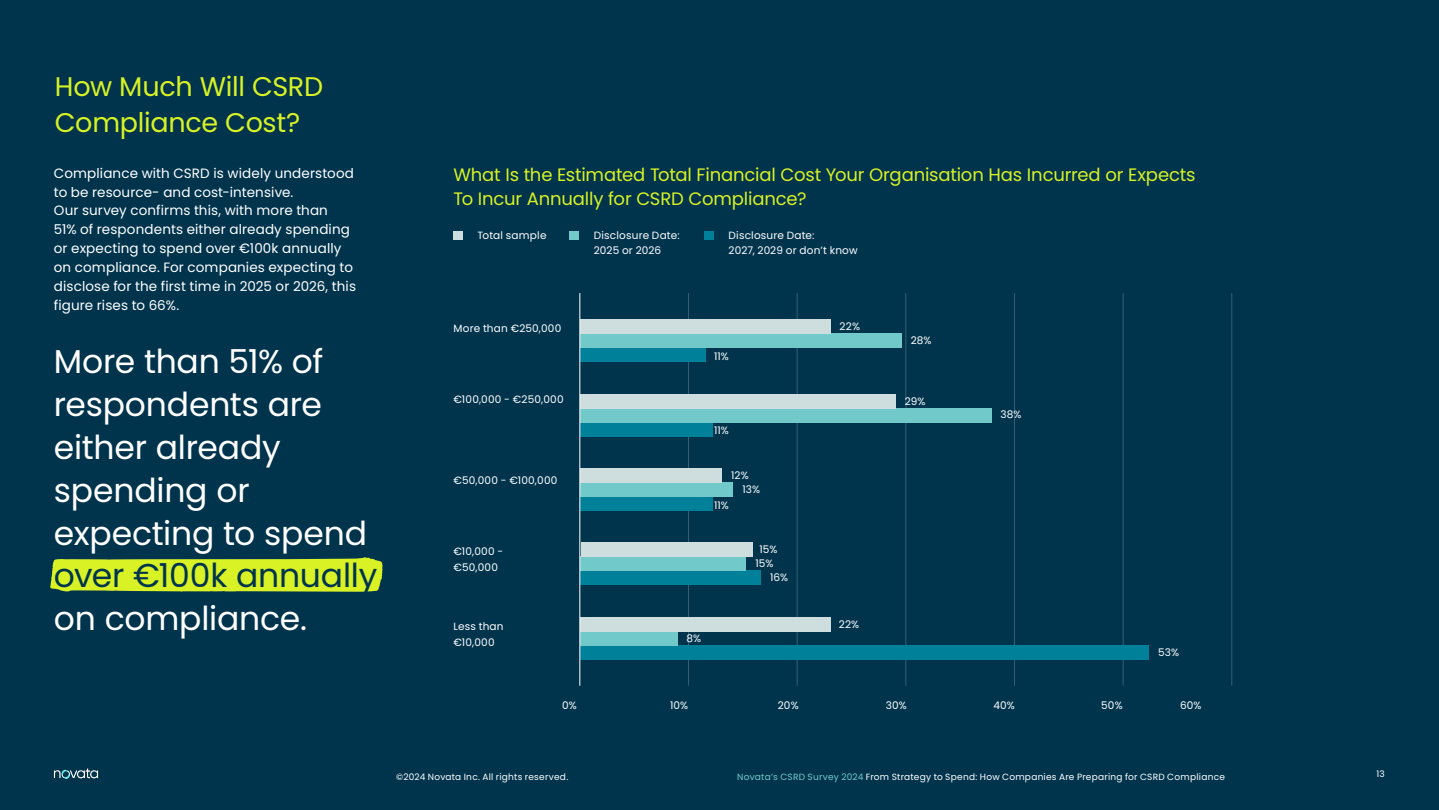
<style>
.page{position:relative;width:1439px;height:810px;background:#fff}
.page>*{position:absolute;margin:0;border:0;box-sizing:border-box;transform-origin:0 0}
.t1{font:33px/42.9px "Poppins";letter-spacing:-.005em;color:#fff}
.t2{font:33px "Poppins";letter-spacing:-.01em;color:#00344d}
.t3{font:27px/36px "Poppins";letter-spacing:-.01em;color:#d8f225}
.t4{font:18px/24px "Poppins";letter-spacing:-.01em;color:#d8f225}
.t5{font:13.5px/18.9px "Poppins";letter-spacing:.01em;color:#fff}
.t6{font:10.5px/14.7px "Poppins";letter-spacing:.015em;color:#fff}
.t7{font:9px "Poppins";letter-spacing:.025em;color:#fff}
.s1{color:#72c9ca}
</style>
<div class="page">
<div style="left:0;top:0;width:1438px;height:810px;background:#00344d"></div>
<svg style="left:50px;top:557px;width:332px;height:35px;background:#c3e028"></svg>
<div style="left:453px;top:231px;width:9px;height:9px;background:#cedddd"></div>
<div style="left:570px;top:231px;width:9px;height:9px;background:#72c9ca"></div>
<div style="left:704px;top:231px;width:9px;height:9px;background:#008099"></div>
<hr style="left:796px;top:293px;width:1px;height:393px;background:#b6c6cc">
<hr style="left:1122px;top:293px;width:1px;height:393px;background:#b6c6cc">
<hr style="left:688px;top:293px;width:1px;height:393px;background:#b6c6cc">
<hr style="left:1014px;top:293px;width:1px;height:393px;background:#b6c6cc">
<hr style="left:905px;top:293px;width:1px;height:393px;background:#b6c6cc">
<hr style="left:1231px;top:293px;width:1px;height:393px;background:#b6c6cc">
<div style="left:580px;top:348px;width:125px;height:14px;background:#008099"></div>
<div style="left:580px;top:334px;width:321px;height:14px;background:#72c9ca"></div>
<div style="left:580px;top:320px;width:250px;height:14px;background:#cedddd"></div>
<div style="left:580px;top:496px;width:133px;height:14px;background:#008099"></div>
<div style="left:580px;top:482px;width:153px;height:14px;background:#72c9ca"></div>
<div style="left:580px;top:468px;width:142px;height:14px;background:#cedddd"></div>
<div style="left:580px;top:422px;width:133px;height:14px;background:#008099"></div>
<div style="left:580px;top:408px;width:411px;height:14px;background:#72c9ca"></div>
<div style="left:580px;top:394px;width:316px;height:14px;background:#cedddd"></div>
<div style="left:580px;top:571px;width:181px;height:14px;background:#008099"></div>
<div style="left:580px;top:557px;width:166px;height:14px;background:#72c9ca"></div>
<div style="left:580px;top:543px;width:172px;height:14px;background:#cedddd"></div>
<div style="left:580px;top:645px;width:569px;height:14px;background:#008099"></div>
<div style="left:580px;top:631px;width:98px;height:14px;background:#72c9ca"></div>
<div style="left:580px;top:617px;width:250px;height:14px;background:#cedddd"></div>
<hr style="left:579px;top:293px;width:1px;height:393px;background:#fff">
<img style="left:53px;top:768px;width:46px;height:11px">
<h2 class="t3" style="left:55px;top:69px;width:270px">How Much Will CSRD<br>Compliance Cost?</h2>
<p class="t5" style="left:54px;top:164px;width:304px">Compliance with CSRD is widely understood to be resource- and cost-intensive.<br>Our survey confirms this, with more than<br>51% of respondents either already spending or expecting to spend over €100k annually on compliance. For companies expecting to disclose for the first time in 2025 or 2026, this figure rises to 66%.</p>
<h1 class="t1" style="left:54px;top:340px;width:315px">More than 51% of respondents are either already spending or expecting to spend</h1>
<h1 class="t2" style="left:54px;top:557px;width:325px">over €100k annually</h1>
<h1 class="t1" style="left:54px;top:597px;width:254px">on compliance.</h1>
<h3 class="t4" style="left:453px;top:163px;width:743px">What Is the Estimated Total Financial Cost Your Organisation Has Incurred or Expects<br>To Incur Annually for CSRD Compliance?</h3>
<p class="t6" style="left:477px;top:228px;width:71px">Total sample</p>
<p class="t6" style="left:594px;top:228px;width:87px">Disclosure Date:<br>2025 or 2026</p>
<p class="t6" style="left:728px;top:228px;width:131px">Disclosure Date:<br>2027, 2029 or don’t know</p>
<p class="t6" style="left:453px;top:321px;width:109px">More than €250,000</p>
<p class="t6" style="left:839px;top:319px;width:22px">22%</p>
<p class="t6" style="left:910px;top:333px;width:22px">28%</p>
<p class="t6" style="left:714px;top:349px;width:16px">11%</p>
<p class="t6" style="left:453px;top:392px;width:112px">€100,000 - €250,000</p>
<p class="t6" style="left:905px;top:394px;width:22px">29%</p>
<p class="t6" style="left:1000px;top:407px;width:23px">38%</p>
<p class="t6" style="left:714px;top:423px;width:16px">11%</p>
<p class="t6" style="left:453px;top:473px;width:105px">€50,000 - €100,000</p>
<p class="t6" style="left:731px;top:468px;width:19px">12%</p>
<p class="t6" style="left:742px;top:482px;width:19px">13%</p>
<p class="t6" style="left:714px;top:498px;width:16px">11%</p>
<p class="t6" style="left:453px;top:543px;width:51px;line-height:16.2px">€10,000 - €50,000</p>
<p class="t6" style="left:759px;top:542px;width:19px">15%</p>
<p class="t6" style="left:755px;top:556px;width:19px">15%</p>
<p class="t6" style="left:770px;top:570px;width:20px">16%</p>
<p class="t6" style="left:453px;top:618px;width:52px;line-height:16.2px">Less than €10,000</p>
<p class="t6" style="left:686px;top:631px;width:16px">8%</p>
<p class="t6" style="left:839px;top:617px;width:22px">22%</p>
<p class="t6" style="left:1158px;top:645px;width:22px">53%</p>
<p class="t6" style="left:562px;top:698px;width:16px">0%</p>
<p class="t6" style="left:670px;top:698px;width:20px">10%</p>
<p class="t6" style="left:778px;top:698px;width:22px">20%</p>
<p class="t6" style="left:885px;top:698px;width:23px">30%</p>
<p class="t6" style="left:993px;top:698px;width:23px">40%</p>
<p class="t6" style="left:1101px;top:698px;width:23px">50%</p>
<p class="t6" style="left:1180px;top:698px;width:23px">60%</p>
<p class="t7" style="left:396px;top:772px;width:174px">©2024 Novata Inc. All rights reserved.</p>
<p class="t7" style="left:737px;top:772px;width:489px"><span class="s1">Novata’s CSRD Survey 2024</span> From Strategy to Spend: How Companies Are Preparing for CSRD Compliance</p>
<p class="t7" style="left:1376px;top:769px;width:10px">13</p>
</div>
